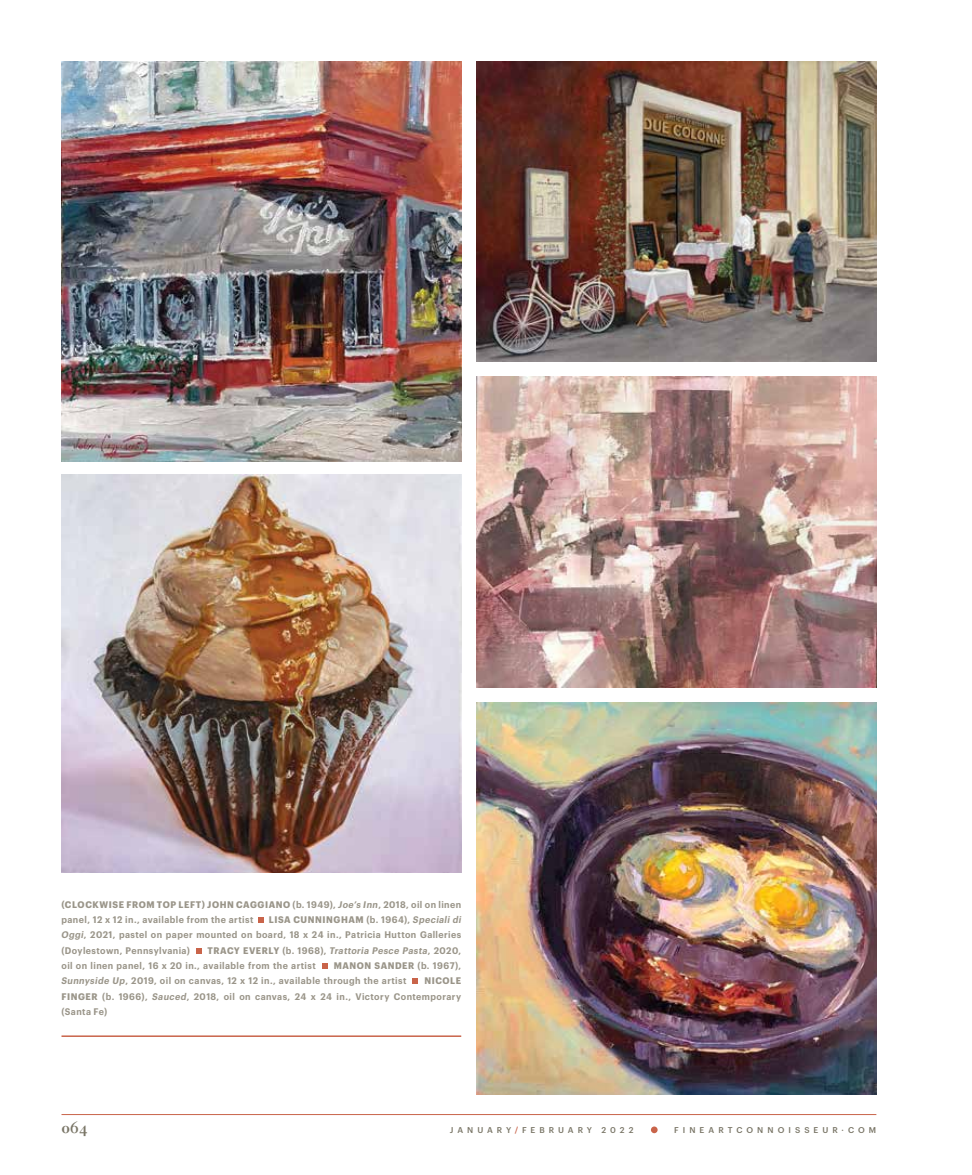
<style>
.page{position:relative;width:972px;height:1175px;background:#fff}
.page>*{position:absolute;margin:0;border:0;box-sizing:border-box;transform-origin:0 0}
.t1{font:700 16.5px "Caslon Classico";color:#7a7667}
.t2{font:600 9.3px/15.3px "Graphik Narrow";letter-spacing:.045em;color:#9a9589}
.t3{font:500 8.25px "Graphik";letter-spacing:.485em;color:#7a7667}
.s1{font-weight:700}
.s2{font-style:italic}
.s3{color:#c9644a}
</style>
<div class="page">
<hr style="left:62px;top:1114px;width:814px;height:1px;background:#c9644a">
<div style="left:651px;top:1126px;width:7px;height:7px;background:#c9644a;border-radius:50%"></div>
<img style="left:62px;top:62px;width:399px;height:399px">
<img style="left:477px;top:62px;width:399px;height:299px">
<img style="left:477px;top:376px;width:399px;height:311px">
<img style="left:62px;top:474px;width:399px;height:398px">
<img style="left:477px;top:702px;width:399px;height:392px">
<hr style="left:62px;top:1035px;width:399px;height:2px;background:#c9644a">
<svg style="left:258px;top:917px;width:6px;height:6px"></svg>
<svg style="left:196px;top:948px;width:6px;height:5px"></svg>
<svg style="left:322px;top:963px;width:6px;height:6px"></svg>
<svg style="left:413px;top:978px;width:5px;height:6px"></svg>
<p class="t2" style="left:62px;top:896px;width:401px"><span class="s1">(CLOCKWISE FROM TOP LEFT) JOHN CAGGIANO</span> (b. 1949), <span class="s2">Joe’s Inn</span>, 2018, oil on linen panel, 12 x 12 in., available from the artist</p>
<p class="t2" style="left:61px;top:911px;width:401px;text-align:justify;text-indent:207px"><span class="s1">LISA CUNNINGHAM</span> (b. 1964), <span class="s2">Speciali di Oggi</span>, 2021, pastel on paper mounted on board, 18 x 24 in., Patricia Hutton Galleries (Doylestown, Pennsylvania)</p>
<p class="t2" style="left:61px;top:942px;width:401px;text-indent:146px"><span class="s1">TRACY EVERLY</span> (b. 1968), <span class="s2">Trattoria Pesce Pasta</span>, 2020, oil on linen panel, 16 x 20 in., available from the artist</p>
<p class="t2" style="left:61px;top:957px;width:401px;text-indent:272px"><span class="s1">MANON SANDER</span> (b. 1967),<br><span class="s2">Sunnyside Up</span>, 2019, oil on canvas, 12 x 12 in., available through the artist</p>
<p class="t2" style="left:62px;top:973px;width:401px;text-align:justify;text-indent:363px"><span class="s1">NICOLE FINGER</span> (b. 1966), <span class="s2">Sauced</span>, 2018, oil on canvas, 24 x 24 in., Victory Contemporary (Santa Fe)</p>
<h1 class="t1" style="left:62px;top:1116px;width:28px">064</h1>
<p class="t3" style="left:450px;top:1124px;width:185px">JANUARY<span class="s3">/</span>FEBRUARY 2022</p>
<p class="t3" style="left:674px;top:1124px;width:204px">FINEARTCONNOISSEUR·COM</p>
</div>
